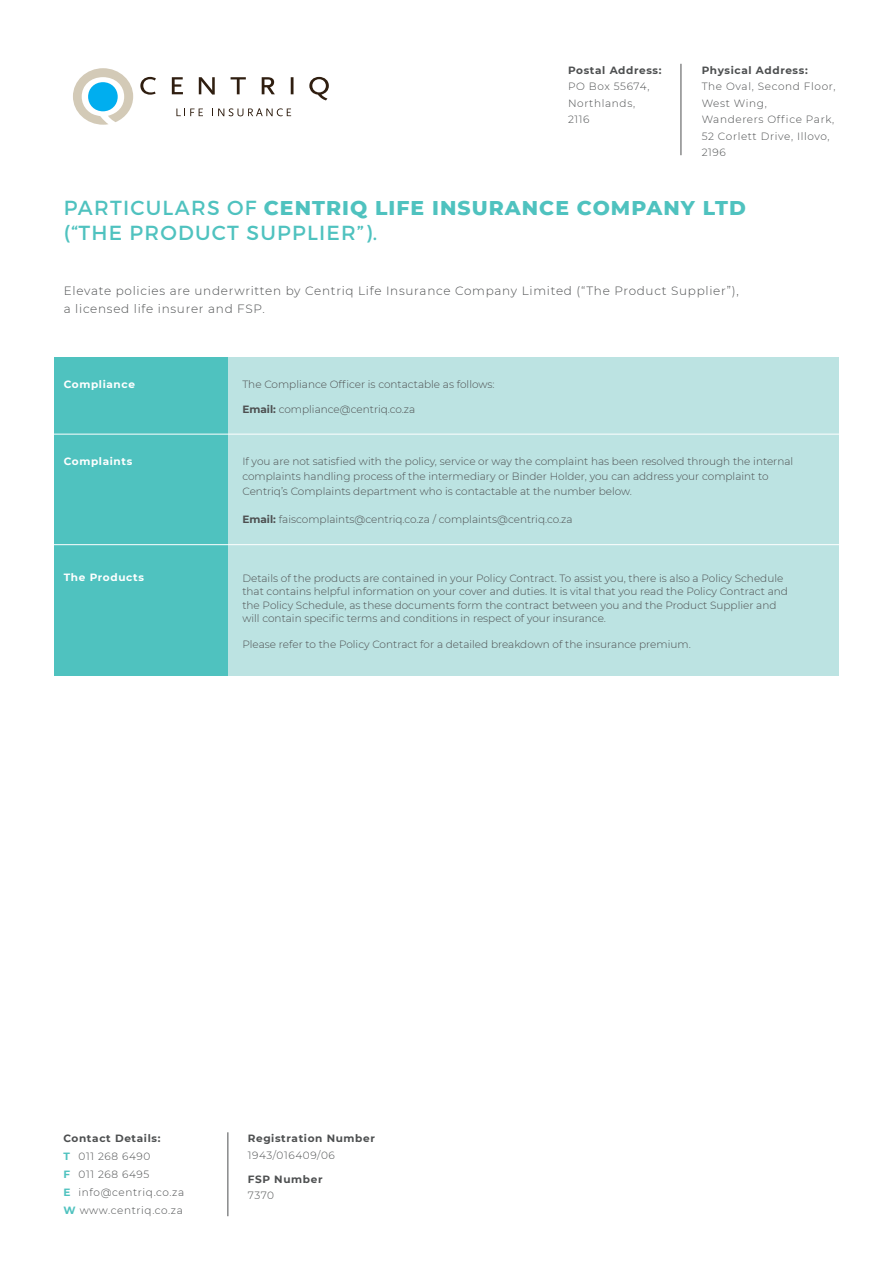
<style>
.page{position:relative;width:893px;height:1263px;background:#fff}
.page>*{position:absolute;margin:0;border:0;box-sizing:border-box;transform-origin:0 0}
.t1{font:20.4px/24.6px "Montserrat";letter-spacing:.06em;color:#4fc2bf}
.t2{font:300 12px/18px "Montserrat";letter-spacing:.06em;color:#4d4f50}
.t3{font:300 10.5px/13.5px "Montserrat";color:#4d4f50}
.t4{font:300 10.5px/16.5px "Montserrat";letter-spacing:.06em;color:#4d4f50}
.t5{font:700 10.5px "Montserrat";letter-spacing:.06em;color:#4d4f50}
.t6{font:700 10.5px "Montserrat";letter-spacing:.06em;color:#fff}
.s1{font-weight:800}
.s2{font-weight:700}
.s3{font-weight:700;color:#4fc2bf}
</style>
<div class="page">
<hr style="left:681px;top:64px;width:1px;height:91px;background:#4d4f50">
<hr style="left:227px;top:1132px;width:1px;height:84px;background:#4d4f50">
<div style="left:54px;top:357px;width:173px;height:319px;background:#4fc2bf"></div>
<div style="left:228px;top:357px;width:611px;height:319px;background:#bce3e2"></div>
<hr style="left:54px;top:544px;width:792px;height:1px;background:#fff">
<hr style="left:54px;top:434px;width:792px;height:1px;background:#fff">
<svg style="left:73px;top:68px;width:60px;height:57px"></svg>
<svg style="left:140px;top:77px;width:189px;height:23px"></svg>
<svg style="left:176px;top:109px;width:27px;height:7px"></svg>
<svg style="left:212px;top:108px;width:79px;height:8px"></svg>
<p class="t5" style="left:568px;top:63px;width:95px">Postal Address:</p>
<p class="t4" style="left:568px;top:78px;width:83px">PO Box 55674,<br>Northlands,<br>2116</p>
<p class="t5" style="left:702px;top:63px;width:108px">Physical Address:</p>
<p class="t4" style="left:702px;top:78px;width:135px">The Oval, Second Floor,<br>West Wing,<br>Wanderers Office Park,<br>52 Corlett Drive, Illovo,<br>2196</p>
<h1 class="t1" style="left:64px;top:196px;width:683px">PARTICULARS OF <span class="s1">CENTRIQ LIFE INSURANCE COMPANY LTD </span>(“THE PRODUCT SUPPLIER”).</h1>
<p class="t2" style="left:64px;top:281px;width:677px">Elevate policies are underwritten by Centriq Life Insurance Company Limited (“The Product Supplier”), a licensed life insurer and FSP.</p>
<p class="t6" style="left:64px;top:377px;width:73px">Compliance</p>
<p class="t3" style="left:242px;top:378px;width:254px">The Compliance Officer is contactable as follows:</p>
<p class="t3" style="left:242px;top:402px;width:174px"><span class="s2">Email:</span> compliance@centriq.co.za</p>
<p class="t6" style="left:64px;top:454px;width:70px">Complaints</p>
<p class="t3" style="left:242px;top:454px;width:552px;line-height:15px">If you are not satisfied with the policy, service or way the complaint has been resolved through the internal complaints handling process of the intermediary or Binder Holder, you can address your complaint to<br>Centriq’s Complaints department who is contactable at the number below.</p>
<p class="t3" style="left:242px;top:512px;width:332px"><span class="s2">Email:</span> faiscomplaints@centriq.co.za / complaints@centriq.co.za</p>
<p class="t6" style="left:64px;top:570px;width:82px">The Products</p>
<p class="t3" style="left:242px;top:571px;width:547px">Details of the products are contained in your Policy Contract. To assist you, there is also a Policy Schedule that contains helpful information on your cover and duties. It is vital that you read the Policy Contract and the Policy Schedule, as these documents form the contract between you and the Product Supplier and will contain specific terms and conditions in respect of your insurance.</p>
<p class="t3" style="left:242px;top:637px;width:450px">Please refer to the Policy Contract for a detailed breakdown of the insurance premium.</p>
<p class="t4" style="left:63px;top:1129px;width:122px;line-height:18px"><span class="s2">Contact Details:<br></span><span class="s3">T</span> 011 268 6490<br><span class="s3">F</span> 011 268 6495<br><span class="s3">E</span> info@centriq.co.za<br><span class="s3">W</span> www.centriq.co.za</p>
<p class="t5" style="left:248px;top:1131px;width:129px">Registration Number</p>
<p class="t4" style="left:248px;top:1146px;width:89px">1943/016409/06</p>
<p class="t5" style="left:248px;top:1171px;width:76px">FSP Number</p>
<p class="t3" style="left:248px;top:1188px;width:28px">7370</p>
</div>
